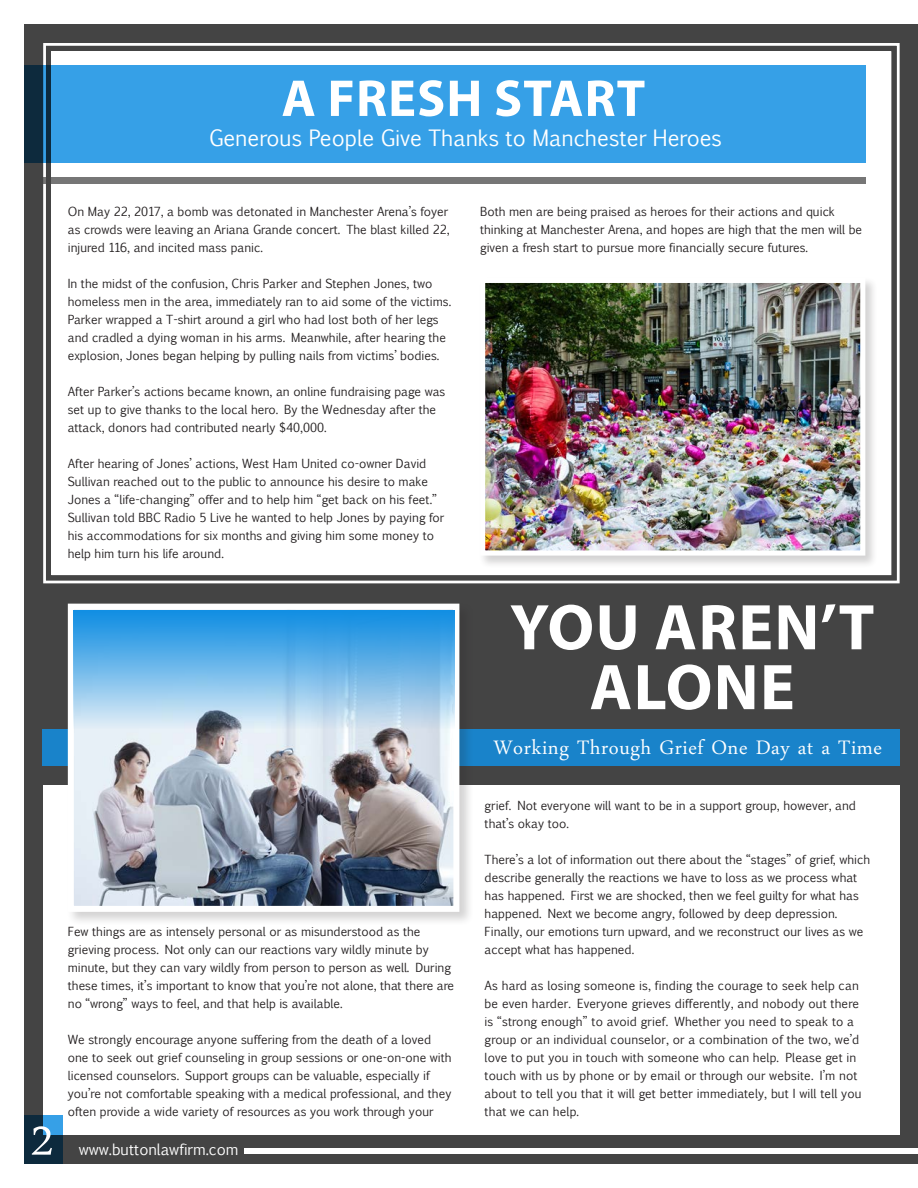
<style>
.page{position:relative;width:918px;height:1188px;background:#fff}
.page>*{position:absolute;margin:0;border:0;box-sizing:border-box;transform-origin:0 0}
.t1{font:68.4px "Daun Penh";color:#fff}
.t2{font:700 65.1px/59.8px "Myriad Pro";letter-spacing:.02em;color:#fff;text-align:center}
.t3{font:700 52.35px "Myriad Pro";letter-spacing:.02em;color:#fff}
.t4{font:28.65px "Daun Penh";letter-spacing:.02em;color:#fff}
.t5{font:21.6px "Euphemia CAS";color:#fff}
.t6{font:15px "Euphemia CAS";color:#fff}
.t7{font:12px/18px "Euphemia CAS";color:#231f20}
</style>
<div class="page">
<img style="left:24px;top:24px;width:894px;height:1140px">
<p class="t3" style="left:282px;top:64px;width:365px">A FRESH START</p>
<p class="t5" style="left:209px;top:123px;width:514px">Generous People Give Thanks to Manchester Heroes</p>
<p class="t7" style="left:68px;top:202px;width:383px">On May 22, 2017, a bomb was detonated in Manchester Arena’s foyer as crowds were leaving an Ariana Grande concert. The blast killed 22, injured 116, and incited mass panic.</p>
<p class="t7" style="left:68px;top:274px;width:385px">In the midst of the confusion, Chris Parker and Stephen Jones, two homeless men in the area, immediately ran to aid some of the victims.<br>Parker wrapped a T-shirt around a girl who had lost both of her legs and cradled a dying woman in his arms. Meanwhile, after hearing the explosion, Jones began helping by pulling nails from victims’ bodies.</p>
<p class="t7" style="left:68px;top:382px;width:379px">After Parker’s actions became known, an online fundraising page was set up to give thanks to the local hero. By the Wednesday after the attack, donors had contributed nearly $40,000.</p>
<p class="t7" style="left:68px;top:454px;width:378px">After hearing of Jones’ actions, West Ham United co-owner David Sullivan reached out to the public to announce his desire to make Jones a “life-changing” offer and to help him “get back on his feet.” Sullivan told BBC Radio 5 Live he wanted to help Jones by paying for his accommodations for six months and giving him some money to help him turn his life around.</p>
<p class="t1" style="left:31px;top:1091px;width:24px">2</p>
<p class="t7" style="left:68px;top:922px;width:388px">Few things are as intensely personal or as misunderstood as the grieving process. Not only can our reactions vary wildly minute by minute, but they can vary wildly from person to person as well. During these times, it’s important to know that you’re not alone, that there are no “wrong” ways to feel, and that help is available.</p>
<p class="t7" style="left:68px;top:1030px;width:385px">We strongly encourage anyone suffering from the death of a loved one to seek out grief counseling in group sessions or one-on-one with licensed counselors. Support groups can be valuable, especially if you’re not comfortable speaking with a medical professional, and they often provide a wide variety of resources as you work through your</p>
<p class="t6" style="left:79px;top:1139px;width:161px">www.buttonlawfirm.com</p>
<p class="t7" style="left:480px;top:202px;width:384px">Both men are being praised as heroes for their actions and quick thinking at Manchester Arena, and hopes are high that the men will be given a fresh start to pursue more financially secure futures.</p>
<p class="t2" style="left:510px;top:595px;width:366px">YOU AREN’T<br>ALONE</p>
<p class="t4" style="left:493px;top:727px;width:390px">Working Through Grief One Day at a Time</p>
<p class="t7" style="left:485px;top:796px;width:373px">grief. Not everyone will want to be in a support group, however, and that’s okay too.</p>
<p class="t7" style="left:485px;top:850px;width:387px">There’s a lot of information out there about the “stages” of grief, which describe generally the reactions we have to loss as we process what has happened. First we are shocked, then we feel guilty for what has happened. Next we become angry, followed by deep depression.<br>Finally, our emotions turn upward, and we reconstruct our lives as we accept what has happened.</p>
<p class="t7" style="left:485px;top:976px;width:379px">As hard as losing someone is, finding the courage to seek help can be even harder. Everyone grieves differently, and nobody out there is “strong enough” to avoid grief. Whether you need to speak to a group or an individual counselor, or a combination of the two, we’d love to put you in touch with someone who can help. Please get in touch with us by phone or by email or through our website. I’m not about to tell you that it will get better immediately, but I will tell you that we can help.</p>
</div>
